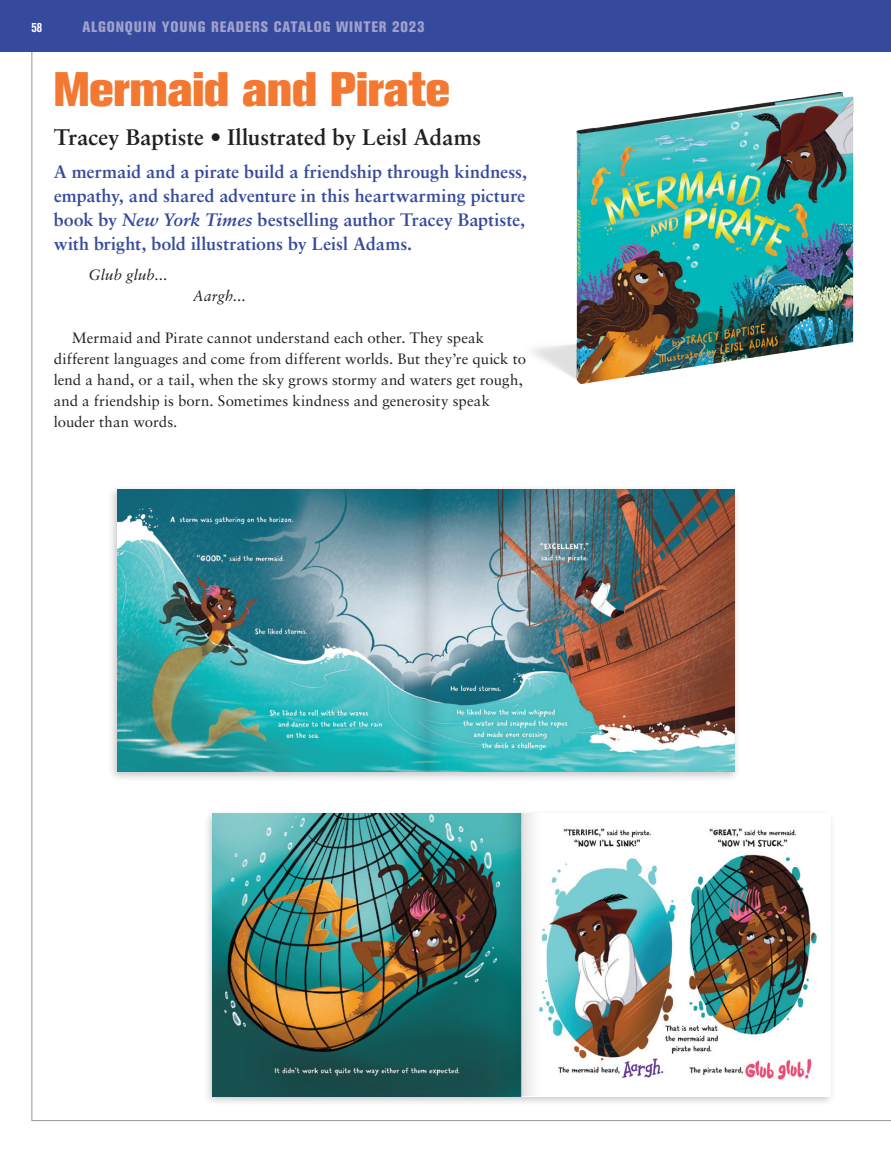
<style>
.page{position:relative;width:891px;height:1175px;background:#fff}
.page>*{position:absolute;margin:0;border:0;box-sizing:border-box;transform-origin:0 0}
.t1{font:800 48px "Akzidenz Grotesk BQ";color:#f37932}
.t2{font:700 22.5px "Sabon LT Std";letter-spacing:-.005em;color:#231f20}
.t3{font:700 18px/24px "Sabon LT Std";color:#354a9c;text-align:justify}
.t4{font:15px/21px "Sabon LT Std";letter-spacing:.005em;color:#231f20}
.t5{font:15px "Akzidenz Grotesk BQ X Bd Cnd Alt";letter-spacing:.055em;color:#a1a1ce}
.t6{font:italic 15px "Sabon LT Std";letter-spacing:.01em;color:#231f20}
.t7{font:700 condensed 13.5px "Akzidenz Grotesk BQ";color:#fff}
.s1{font-style:italic}
</style>
<div class="page">
<div style="left:0;top:0;width:891px;height:52px;background:#354a9c"></div>
<div style="left:107px;top:484px;width:634px;height:298px;background:#231f20;opacity:.25"></div>
<img style="left:117px;top:489px;width:618px;height:283px">
<svg style="left:426px;top:489px;width:48px;height:283px;background:#71abb5"></svg>
<svg style="left:378px;top:489px;width:48px;height:283px;background:#76b2bb"></svg>
<div style="left:203px;top:808px;width:633px;height:298px;background:#231f20;opacity:.25"></div>
<img style="left:212px;top:813px;width:618px;height:283px">
<svg style="left:521px;top:813px;width:48px;height:283px"></svg>
<svg style="left:474px;top:813px;width:47px;height:283px;background:#1f7372"></svg>
<img style="left:532px;top:91px;width:322px;height:294px">
<p class="t7" style="left:32px;top:19px;width:12px">58</p>
<p class="t5" style="left:82px;top:18px;width:344px">ALGONQUIN YOUNG READERS CATALOG WINTER 2023</p>
<h1 class="t1" style="left:54px;top:61px;width:398px">Mermaid and Pirate</h1>
<h2 class="t2" style="left:54px;top:123px;width:429px">Tracey Baptiste • Illustrated by Leisl Adams</h2>
<p class="t3" style="left:54px;top:159px;width:475px">A mermaid and a pirate build a friendship through kindness, empathy, and shared adventure in this heartwarming picture book by <span class="s1">New York Times</span> bestselling author Tracey Baptiste, with bright, bold illustrations by Leisl Adams.</p>
<p class="t6" style="left:88px;top:266px;width:81px">Glub glub...</p>
<p class="t6" style="left:193px;top:287px;width:55px">Aargh...</p>
<p class="t4" style="left:54px;top:327px;width:474px;text-indent:18px">Mermaid and Pirate cannot understand each other. They speak different languages and come from different worlds. But they’re quick to lend a hand, or a tail, when the sky grows stormy and waters get rough, and a friendship is born. Sometimes kindness and generosity speak louder than words.</p>
</div>
